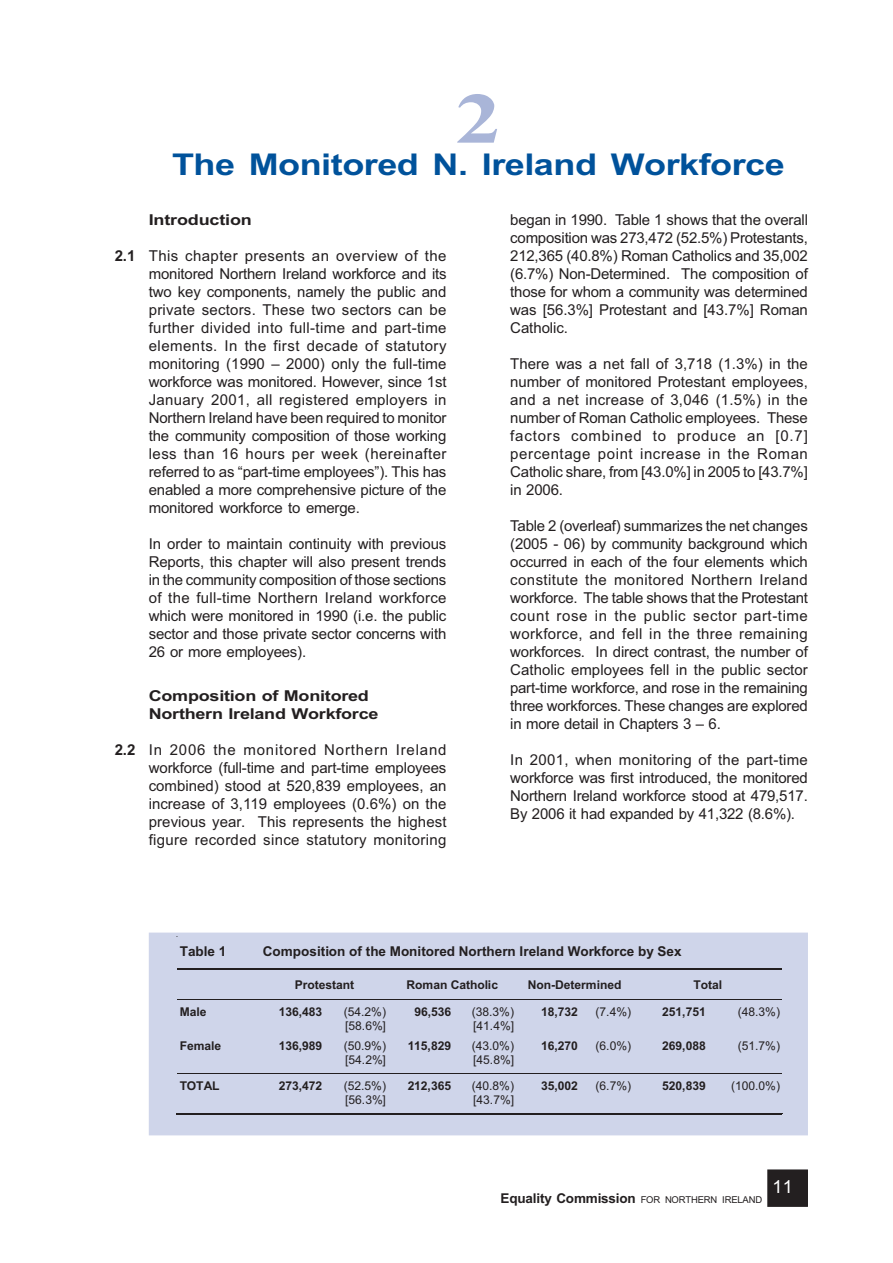
<style>
.page{position:relative;width:893px;height:1263px;background:#fff}
.page>*{position:absolute;margin:0;border:0;box-sizing:border-box;transform-origin:0 0}
.t1{font:700 72px "Times New Roman";color:#a9b5d8;scale:1.3 1}
.t2{font:700 30px "Arial";letter-spacing:-.015em;color:#00529b;scale:1.2 1}
.t3{font:18px "Arial";color:#fff}
.t4{font:15px/18px "Arial";letter-spacing:-.015em;color:#231f20;text-align:justify}
.t5{font:700 15px/18px "Arial";letter-spacing:-.015em;color:#231f20;scale:1.2 1}
.t6{font:700 13.5px "Arial";color:#231f20}
.t7{font:700 12.15px "Arial";letter-spacing:-.005em;color:#231f20}
.t8{font:12.15px "Arial";letter-spacing:-.005em;color:#231f20}
.s1{font-weight:700}
.s2{font-weight:400;font-size:9.45px}
</style>
<div class="page">
<div style="left:768px;top:1170px;width:39px;height:36px;background:#231f20"></div>
<div style="left:767px;top:1169px;width:41px;height:38px;border:2px solid #231f20"></div>
<div style="left:150px;top:933px;width:657px;height:202px;background:#cfd5ea"></div>
<div style="left:149px;top:932px;width:659px;height:203px;border:2px solid #cfd5ea"></div>
<hr style="left:178px;top:968px;width:82px;height:1px;background:#231f20">
<hr style="left:178px;top:969px;width:82px;height:1px;background:#231f20">
<hr style="left:262px;top:968px;width:126px;height:1px;background:#231f20">
<hr style="left:262px;top:969px;width:126px;height:1px;background:#231f20">
<hr style="left:390px;top:968px;width:126px;height:1px;background:#231f20">
<hr style="left:390px;top:969px;width:126px;height:1px;background:#231f20">
<hr style="left:518px;top:968px;width:115px;height:1px;background:#231f20">
<hr style="left:518px;top:969px;width:115px;height:1px;background:#231f20">
<hr style="left:635px;top:968px;width:147px;height:1px;background:#231f20">
<hr style="left:635px;top:969px;width:147px;height:1px;background:#231f20">
<hr style="left:178px;top:999px;width:604px;height:1px;background:#231f20">
<hr style="left:178px;top:1073px;width:604px;height:1px;background:#231f20">
<hr style="left:176px;top:1114px;width:85px;height:1px;background:#231f20">
<hr style="left:176px;top:1113px;width:85px;height:1px;background:#231f20">
<hr style="left:260px;top:1114px;width:64px;height:1px;background:#231f20">
<hr style="left:262px;top:1113px;width:62px;height:1px;background:#231f20">
<hr style="left:323px;top:1114px;width:65px;height:1px;background:#231f20">
<hr style="left:326px;top:1113px;width:62px;height:1px;background:#231f20">
<hr style="left:387px;top:1114px;width:66px;height:1px;background:#231f20">
<hr style="left:389px;top:1113px;width:64px;height:1px;background:#231f20">
<hr style="left:452px;top:1114px;width:64px;height:1px;background:#231f20">
<hr style="left:454px;top:1113px;width:62px;height:1px;background:#231f20">
<hr style="left:515px;top:1114px;width:65px;height:1px;background:#231f20">
<hr style="left:517px;top:1113px;width:63px;height:1px;background:#231f20">
<hr style="left:579px;top:1114px;width:54px;height:1px;background:#231f20">
<hr style="left:581px;top:1113px;width:52px;height:1px;background:#231f20">
<hr style="left:632px;top:1114px;width:76px;height:1px;background:#231f20">
<hr style="left:634px;top:1113px;width:74px;height:1px;background:#231f20">
<hr style="left:707px;top:1114px;width:75px;height:1px;background:#231f20">
<hr style="left:709px;top:1113px;width:73px;height:1px;background:#231f20">
<h1 class="t1" style="left:455px;top:76px;width:38px">2</h1>
<h2 class="t2" style="left:172px;top:153px;width:512px">The Monitored N. Ireland Workforce</h2>
<p class="t5" style="left:149px;top:212px;width:87px">Introduction</p>
<p class="t4" style="left:149px;top:248px;width:299px;text-indent:-34px"><span class="s1">2.1</span> This chapter presents an overview of the monitored Northern Ireland workforce and its two key components, namely the public and private sectors. These two sectors can be further divided into full-time and part-time elements. In the first decade of statutory monitoring (1990 – 2000) only the full-time workforce was monitored. However, since 1st January 2001, all registered employers in Northern Ireland have been required to monitor the community composition of those working less than 16 hours per week (hereinafter referred to as “part-time employees”). This has enabled a more comprehensive picture of the monitored workforce to emerge.</p>
<p class="t4" style="left:149px;top:536px;width:299px">In order to maintain continuity with previous Reports, this chapter will also present trends in the community composition of those sections of the full-time Northern Ireland workforce which were monitored in 1990 (i.e. the public sector and those private sector concerns with 26 or more employees).</p>
<p class="t5" style="left:149px;top:688px;width:193px">Composition of Monitored<br>Northern Ireland Workforce</p>
<p class="t4" style="left:149px;top:742px;width:299px;text-indent:-34px"><span class="s1">2.2</span> In 2006 the monitored Northern Ireland workforce (full-time and part-time employees combined) stood at 520,839 employees, an increase of 3,119 employees (0.6%) on the previous year. This represents the highest figure recorded since statutory monitoring</p>
<p class="t4" style="left:510px;top:212px;width:299px">began in 1990. Table 1 shows that the overall composition was 273,472 (52.5%) Protestants, 212,365 (40.8%) Roman Catholics and 35,002 (6.7%) Non-Determined. The composition of those for whom a community was determined was [56.3%] Protestant and [43.7%] Roman Catholic.</p>
<p class="t4" style="left:510px;top:356px;width:299px">There was a net fall of 3,718 (1.3%) in the number of monitored Protestant employees, and a net increase of 3,046 (1.5%) in the number of Roman Catholic employees. These factors combined to produce an [0.7] percentage point increase in the Roman Catholic share, from [43.0%] in 2005 to [43.7%] in 2006.</p>
<p class="t4" style="left:510px;top:518px;width:299px">Table 2 (overleaf) summarizes the net changes (2005 - 06) by community background which occurred in each of the four elements which constitute the monitored Northern Ireland workforce. The table shows that the Protestant count rose in the public sector part-time workforce, and fell in the three remaining workforces. In direct contrast, the number of Catholic employees fell in the public sector part-time workforce, and rose in the remaining three workforces. These changes are explored in more detail in Chapters 3 – 6.</p>
<p class="t4" style="left:510px;top:752px;width:299px">In 2001, when monitoring of the part-time workforce was first introduced, the monitored Northern Ireland workforce stood at 479,517.<br>By 2006 it had expanded by 41,322 (8.6%).</p>
<p class="t6" style="left:180px;top:947px;width:48px">Table 1</p>
<p class="t6" style="left:263px;top:947px;width:420px">Composition of the Monitored Northern Ireland Workforce by Sex</p>
<p class="t7" style="left:295px;top:980px;width:61px">Protestant</p>
<p class="t7" style="left:407px;top:980px;width:93px">Roman Catholic</p>
<p class="t7" style="left:528px;top:980px;width:95px">Non-Determined</p>
<p class="t7" style="left:693px;top:980px;width:30px">Total</p>
<p class="t7" style="left:180px;top:1007px;width:28px">Male</p>
<p class="t7" style="left:279px;top:1007px;width:45px">136,483</p>
<p class="t8" style="left:344px;top:1008px;width:44px">(54.2%)</p>
<p class="t7" style="left:414px;top:1007px;width:38px">96,536</p>
<p class="t8" style="left:472px;top:1008px;width:44px">(38.3%)</p>
<p class="t7" style="left:541px;top:1007px;width:38px">18,732</p>
<p class="t8" style="left:596px;top:1008px;width:37px">(7.4%)</p>
<p class="t7" style="left:662px;top:1007px;width:45px">251,751</p>
<p class="t8" style="left:738px;top:1008px;width:44px">(48.3%)</p>
<p class="t8" style="left:345px;top:1022px;width:42px">[58.6%]</p>
<p class="t8" style="left:473px;top:1022px;width:42px">[41.4%]</p>
<p class="t7" style="left:180px;top:1041px;width:43px">Female</p>
<p class="t7" style="left:279px;top:1041px;width:45px">136,989</p>
<p class="t8" style="left:344px;top:1041px;width:44px">(50.9%)</p>
<p class="t7" style="left:408px;top:1041px;width:45px">115,829</p>
<p class="t8" style="left:472px;top:1041px;width:44px">(43.0%)</p>
<p class="t7" style="left:541px;top:1041px;width:38px">16,270</p>
<p class="t8" style="left:596px;top:1041px;width:37px">(6.0%)</p>
<p class="t7" style="left:662px;top:1041px;width:45px">269,088</p>
<p class="t8" style="left:738px;top:1041px;width:44px">(51.7%)</p>
<p class="t8" style="left:345px;top:1055px;width:42px">[54.2%]</p>
<p class="t8" style="left:473px;top:1055px;width:42px">[45.8%]</p>
<p class="t7" style="left:180px;top:1081px;width:41px">TOTAL</p>
<p class="t7" style="left:279px;top:1081px;width:45px">273,472</p>
<p class="t8" style="left:344px;top:1081px;width:44px">(52.5%)</p>
<p class="t7" style="left:408px;top:1081px;width:45px">212,365</p>
<p class="t8" style="left:472px;top:1081px;width:44px">(40.8%)</p>
<p class="t7" style="left:541px;top:1081px;width:38px">35,002</p>
<p class="t8" style="left:596px;top:1081px;width:37px">(6.7%)</p>
<p class="t7" style="left:662px;top:1081px;width:45px">520,839</p>
<p class="t8" style="left:731px;top:1081px;width:50px">(100.0%)</p>
<p class="t8" style="left:345px;top:1095px;width:42px">[56.3%]</p>
<p class="t8" style="left:473px;top:1095px;width:42px">[43.7%]</p>
<p class="t6" style="left:500px;top:1193px;width:263px">Equality Commission <span class="s2">FOR NORTHERN IRELAND</span></p>
<p class="t3" style="left:773px;top:1180px;width:22px">11</p>
</div>
